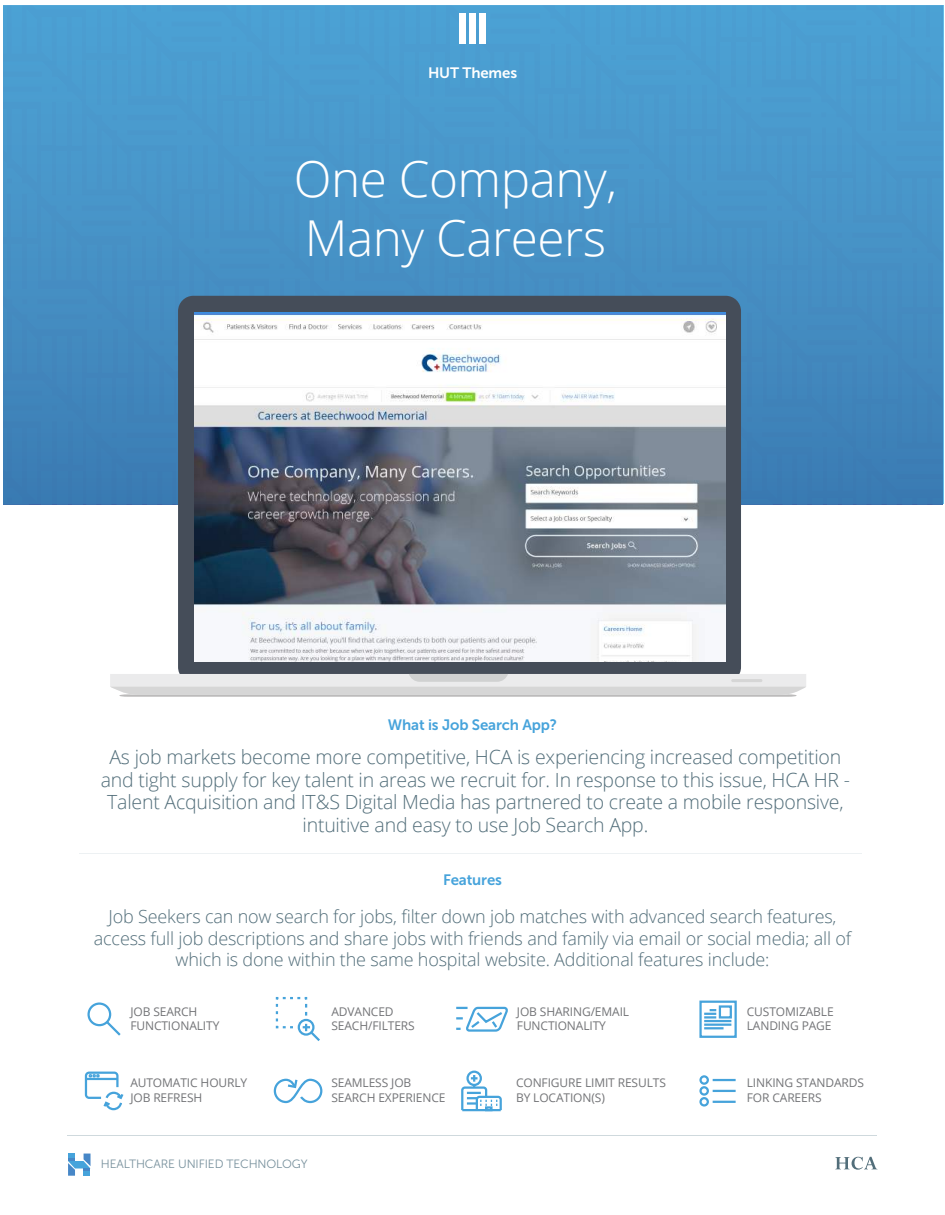
<style>
.page{position:relative;width:945px;height:1215px;background:#fff}
.page>*{position:absolute;margin:0;border:0;box-sizing:border-box;transform-origin:0 0}
.t1{font:300 49.5px/59.4px "Open Sans";letter-spacing:-.01em;color:#fff}
.t2{font:300 19.5px/22.5px "Open Sans";letter-spacing:-.01em;color:#526e7a;text-align:center}
.t3{font:300 18px/21.6px "Open Sans";letter-spacing:-.01em;color:#526e7a;text-align:center}
.t4{font:15px "Museo Sans 700";letter-spacing:-.01em;color:#46a3db}
.t5{font:15px "Museo Sans 700";letter-spacing:-.01em;color:#fff}
.t6{font:12px/14.4px "Open Sans";letter-spacing:-.01em;color:#737477}
.t7{font:12px "Museo Sans 300";letter-spacing:-.01em;color:#77909c}
</style>
<div class="page">
<div style="left:3px;top:6px;width:939px;height:498px;background:linear-gradient(to bottom,#4ea3d5,#3c7cb3)"></div>
<div style="left:459px;top:14px;width:7px;height:30px;background:#fff"></div>
<div style="left:469px;top:14px;width:7px;height:30px;background:#fff"></div>
<div style="left:479px;top:14px;width:7px;height:30px;background:#fff"></div>
<div style="left:178px;top:296px;width:563px;height:386px;background:#454d59;border-radius:15px"></div>
<svg style="left:110px;top:674px;width:696px;height:23px;background:#dfdfdf"></svg>
<hr style="left:731px;top:679px;width:31px;height:3px;background:#d6d6d6;border-radius:2px">
<hr style="left:68px;top:1136px;width:810px;height:1px;background:#cfd9dd">
<div style="left:68px;top:1153px;width:7px;height:8px;background:#46a3db"></div>
<svg style="left:68px;top:1154px;width:23px;height:22px"></svg>
<svg style="left:835px;top:1157px;width:43px;height:13px"></svg>
<hr style="left:79px;top:853px;width:783px;height:1px;background:#edf1f3">
<svg style="left:104px;top:1019px;width:17px;height:17px"></svg>
<div style="left:87px;top:1002px;width:24px;height:24px;border:2px solid #46a3db;border-radius:50%"></div>
<svg style="left:456px;top:1006px;width:52px;height:26px"></svg>
<svg style="left:275px;top:997px;width:45px;height:44px"></svg>
<svg style="left:84px;top:1071px;width:40px;height:40px"></svg>
<div style="left:699px;top:1001px;width:38px;height:37px;border:2px solid #46a3db"></div>
<svg style="left:704px;top:1009px;width:12px;height:10px"></svg>
<hr style="left:704px;top:1020px;width:27px;height:2px;background:#46a3db">
<hr style="left:704px;top:1024px;width:27px;height:2px;background:#46a3db">
<hr style="left:704px;top:1027px;width:20px;height:2px;background:#46a3db">
<div style="left:719px;top:1005px;width:13px;height:14px;border:2px solid #46a3db"></div>
<svg style="left:461px;top:1075px;width:41px;height:37px"></svg>
<div style="left:466px;top:1071px;width:16px;height:15px;border:2px solid #46a3db;border-radius:50%"></div>
<svg style="left:273px;top:1078px;width:50px;height:26px"></svg>
<hr style="left:713px;top:1079px;width:23px;height:2px;background:#46a3db">
<hr style="left:713px;top:1090px;width:23px;height:2px;background:#46a3db">
<hr style="left:713px;top:1101px;width:23px;height:2px;background:#46a3db">
<div style="left:699px;top:1075px;width:10px;height:10px;border:2px solid #46a3db;border-radius:50%"></div>
<div style="left:699px;top:1086px;width:10px;height:10px;border:2px solid #46a3db;border-radius:50%"></div>
<div style="left:699px;top:1097px;width:10px;height:10px;border:2px solid #46a3db;border-radius:50%"></div>
<img style="left:195px;top:312px;width:531px;height:350px">
<p class="t5" style="left:428px;top:64px;width:91px">HUT Themes</p>
<h1 class="t1" style="left:294px;top:148px;width:325px">One Company,<br>Many Careers</h1>
<p class="t4" style="left:388px;top:716px;width:171px">What is Job Search App?</p>
<p class="t2" style="left:101px;top:746px;width:751px">As job markets become more competitive, HCA is experiencing increased competition and tight supply for key talent in areas we recruit for. In response to this issue, HCA HR - Talent Acquisition and IT&amp;S Digital Media has partnered to create a mobile responsive, intuitive and easy to use Job Search App.</p>
<p class="t4" style="left:443px;top:871px;width:60px">Features</p>
<p class="t3" style="left:94px;top:905px;width:759px">Job Seekers can now search for jobs, filter down job matches with advanced search features, access full job descriptions and share jobs with friends and family via email or social media; all of which is done within the same hospital website. Additional features include:</p>
<p class="t6" style="left:331px;top:1004px;width:85px">ADVANCED<br>SEACH/FILTERS</p>
<p class="t6" style="left:130px;top:1004px;width:91px">JOB SEARCH<br>FUNCTIONALITY</p>
<p class="t6" style="left:517px;top:1004px;width:114px">JOB SHARING/EMAIL<br>FUNCTIONALITY</p>
<p class="t6" style="left:747px;top:1004px;width:88px">CUSTOMIZABLE<br>LANDING PAGE</p>
<p class="t6" style="left:130px;top:1075px;width:118px">AUTOMATIC HOURLY<br>JOB REFRESH</p>
<p class="t7" style="left:101px;top:1158px;width:208px">HEALTHCARE UNIFIED TECHNOLOGY</p>
<p class="t6" style="left:331px;top:1075px;width:116px">SEAMLESS JOB<br>SEARCH EXPERIENCE</p>
<p class="t6" style="left:516px;top:1075px;width:151px">CONFIGURE LIMIT RESULTS<br>BY LOCATION(S)</p>
<p class="t6" style="left:747px;top:1075px;width:119px">LINKING STANDARDS<br>FOR CAREERS</p>
</div>
